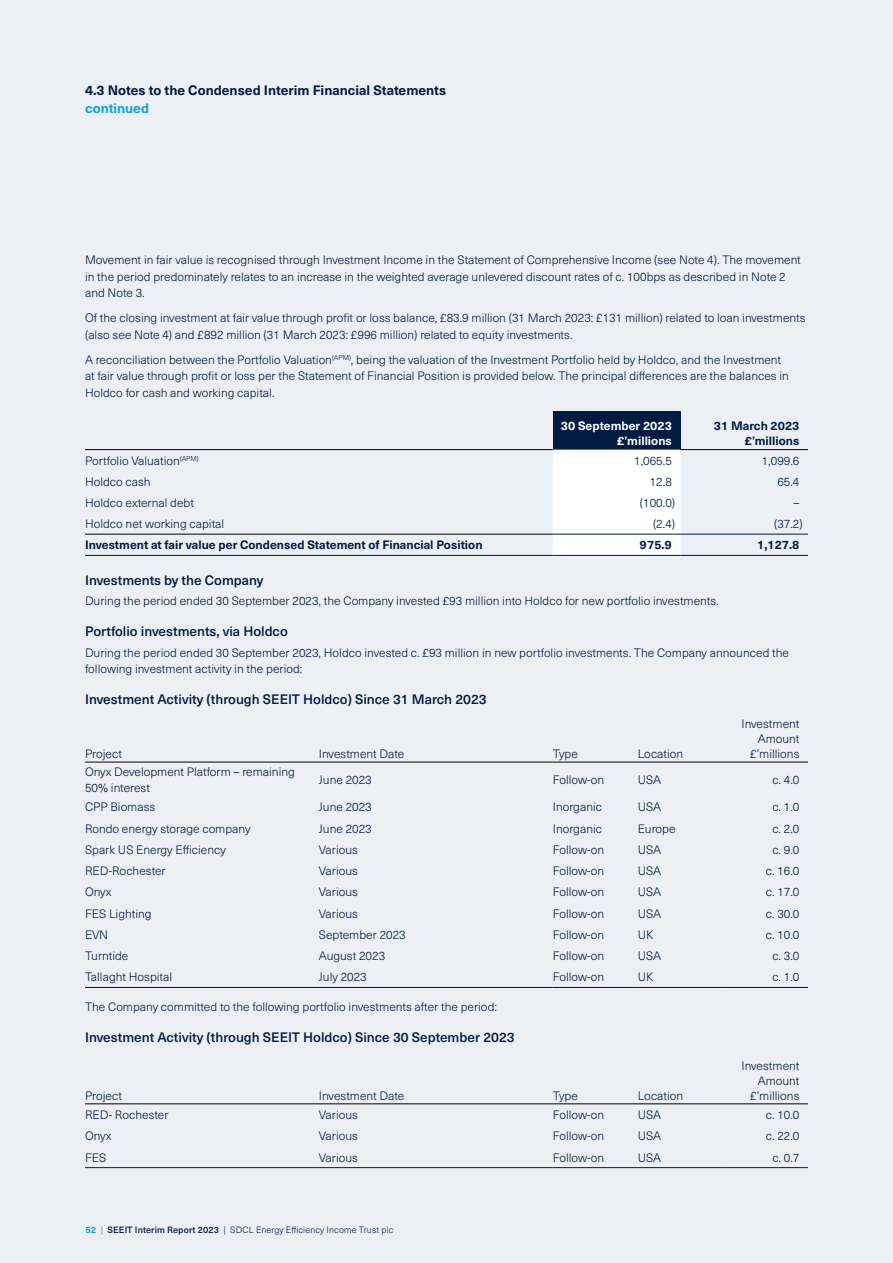
<style>
.page{position:relative;width:893px;height:1263px;background:#ecf0f4}
.page>*{position:absolute;margin:0;border:0;box-sizing:border-box;transform-origin:0 0}
.t1{font:500 13.5px "Neue Haas Unica W1 G";color:#001a41}
.t2{font:700 13.5px "Neue Haas Unica W1 G";color:#001a41}
.t3{font:700 13.5px "Neue Haas Unica W1 G";color:#0ba1dd}
.t4{font:300 12px/16.5px "Neue Haas Unica W1 G";color:#001a41}
.t5{font:700 12px/15px "Neue Haas Unica W1 G";color:#001a41;text-align:right}
.t6{font:700 12px/15px "Neue Haas Unica W1 G";color:#fff;text-align:right}
.t7{font:300 9px "Neue Haas Unica W1 G";letter-spacing:.01em;color:#001a41}
.s1{font-weight:700;color:#0ba1dd}
.s2{font-weight:400;color:#828283}
.s3{font-weight:500}
</style>
<div class="page">
<div style="left:553px;top:411px;width:127px;height:39px;background:#001a41"></div>
<div style="left:553px;top:450px;width:127px;height:104px;background:#fff"></div>
<hr style="left:85px;top:555px;width:468px;height:1px;background:#001a41">
<hr style="left:553px;top:555px;width:127px;height:1px;background:#001a41">
<hr style="left:680px;top:555px;width:128px;height:1px;background:#001a41">
<hr style="left:85px;top:534px;width:468px;height:1px;background:#000">
<hr style="left:553px;top:534px;width:127px;height:1px;background:#001a41">
<hr style="left:680px;top:534px;width:128px;height:1px;background:#001a41">
<hr style="left:85px;top:449px;width:468px;height:1px;background:#000">
<hr style="left:680px;top:449px;width:128px;height:1px;background:#000">
<hr style="left:85px;top:987px;width:234px;height:1px;background:#001a41">
<hr style="left:319px;top:987px;width:234px;height:1px;background:#001a41">
<hr style="left:553px;top:987px;width:85px;height:1px;background:#001a41">
<hr style="left:638px;top:987px;width:85px;height:1px;background:#001a41">
<hr style="left:723px;top:987px;width:85px;height:1px;background:#001a41">
<hr style="left:85px;top:762px;width:234px;height:1px;background:#000">
<hr style="left:319px;top:762px;width:234px;height:1px;background:#000">
<hr style="left:553px;top:762px;width:85px;height:1px;background:#000">
<hr style="left:638px;top:762px;width:85px;height:1px;background:#000">
<hr style="left:723px;top:762px;width:85px;height:1px;background:#000">
<hr style="left:85px;top:1167px;width:234px;height:1px;background:#001a41">
<hr style="left:319px;top:1167px;width:234px;height:1px;background:#001a41">
<hr style="left:553px;top:1167px;width:85px;height:1px;background:#001a41">
<hr style="left:638px;top:1167px;width:85px;height:1px;background:#001a41">
<hr style="left:723px;top:1167px;width:85px;height:1px;background:#001a41">
<hr style="left:85px;top:1103px;width:234px;height:1px;background:#000">
<hr style="left:319px;top:1103px;width:234px;height:1px;background:#000">
<hr style="left:553px;top:1103px;width:85px;height:1px;background:#000">
<hr style="left:638px;top:1103px;width:85px;height:1px;background:#000">
<hr style="left:723px;top:1103px;width:85px;height:1px;background:#000">
<p class="t2" style="left:85px;top:80px;width:363px">4.3 Notes to the Condensed Interim Financial Statements</p>
<p class="t3" style="left:85px;top:98px;width:66px">continued</p>
<p class="t4" style="left:85px;top:251px;width:717px">Movement in fair value is recognised through Investment Income in the Statement of Comprehensive Income (see Note 4). The movement in the period predominately relates to an increase in the weighted average unlevered discount rates of c. 100bps as described in Note 2 and Note 3.</p>
<p class="t4" style="left:85px;top:309px;width:722px">Of the closing investment at fair value through profit or loss balance, £83.9 million (31 March 2023: £131 million) related to loan investments (also see Note 4) and £892 million (31 March 2023: £996 million) related to equity investments.</p>
<p class="t4" style="left:85px;top:351px;width:705px">A reconciliation between the Portfolio Valuation<sup>(APM)</sup>, being the valuation of the Investment Portfolio held by Holdco, and the Investment at fair value through profit or loss per the Statement of Financial Position is provided below. The principal differences are the balances in<br>Holdco for cash and working capital.</p>
<p class="t6" style="left:561px;top:418px;width:112px">30 September 2023 £’millions</p>
<p class="t5" style="left:714px;top:418px;width:87px">31 March 2023 £’millions</p>
<p class="t4" style="left:85px;top:452px;width:115px">Portfolio Valuation<sup>(APM)</sup></p>
<p class="t4" style="left:634px;top:452px;width:39px">1,065.5</p>
<p class="t4" style="left:762px;top:452px;width:39px">1,099.6</p>
<p class="t4" style="left:85px;top:473px;width:67px">Holdco cash</p>
<p class="t4" style="left:650px;top:473px;width:24px">12.8</p>
<p class="t4" style="left:777px;top:473px;width:24px">65.4</p>
<p class="t4" style="left:85px;top:494px;width:110px">Holdco external debt</p>
<p class="t4" style="left:640px;top:494px;width:37px">(100.0)</p>
<p class="t4" style="left:793px;top:494px;width:7px">–</p>
<p class="t4" style="left:85px;top:515px;width:141px">Holdco net working capital</p>
<p class="t4" style="left:653px;top:515px;width:24px">(2.4)</p>
<p class="t4" style="left:774px;top:515px;width:30px">(37.2)</p>
<p class="t5" style="left:85px;top:537px;width:399px">Investment at fair value per Condensed Statement of Financial Position</p>
<p class="t5" style="left:640px;top:537px;width:33px">975.9</p>
<p class="t5" style="left:757px;top:537px;width:44px">1,127.8</p>
<p class="t1" style="left:85px;top:570px;width:180px">Investments by the Company</p>
<p class="t4" style="left:85px;top:592px;width:635px">During the period ended 30 September 2023, the Company invested £93 million into Holdco for new portfolio investments.</p>
<p class="t1" style="left:85px;top:621px;width:204px">Portfolio investments, via Holdco</p>
<p class="t4" style="left:85px;top:644px;width:705px">During the period ended 30 September 2023, Holdco invested c. £93 million in new portfolio investments. The Company announced the following investment activity in the period:</p>
<p class="t1" style="left:85px;top:689px;width:403px">Investment Activity (through SEEIT Holdco) Since 31 March 2023</p>
<p class="t4" style="left:85px;top:745px;width:39px">Project</p>
<p class="t4" style="left:319px;top:745px;width:87px">Investment Date</p>
<p class="t4" style="left:553px;top:745px;width:27px">Type</p>
<p class="t4" style="left:638px;top:745px;width:47px">Location</p>
<p class="t4" style="left:741px;top:715px;width:59px;line-height:15px;text-align:right">Investment<br>Amount £’millions</p>
<p class="t4" style="left:85px;top:762px;width:211px">Onyx Development Platform – remaining<br>50% interest</p>
<p class="t4" style="left:319px;top:771px;width:54px">June 2023</p>
<p class="t4" style="left:553px;top:771px;width:53px">Follow-on</p>
<p class="t4" style="left:638px;top:771px;width:25px">USA</p>
<p class="t4" style="left:772px;top:771px;width:29px">c. 4.0</p>
<p class="t4" style="left:85px;top:798px;width:72px">CPP Biomass</p>
<p class="t4" style="left:319px;top:798px;width:54px">June 2023</p>
<p class="t4" style="left:553px;top:798px;width:51px">Inorganic</p>
<p class="t4" style="left:638px;top:798px;width:25px">USA</p>
<p class="t4" style="left:772px;top:798px;width:29px">c. 1.0</p>
<p class="t4" style="left:85px;top:819px;width:167px">Rondo energy storage company</p>
<p class="t4" style="left:319px;top:819px;width:54px">June 2023</p>
<p class="t4" style="left:553px;top:819px;width:51px">Inorganic</p>
<p class="t4" style="left:638px;top:819px;width:39px">Europe</p>
<p class="t4" style="left:772px;top:819px;width:29px">c. 2.0</p>
<p class="t4" style="left:85px;top:841px;width:142px">Spark US Energy Efficiency</p>
<p class="t4" style="left:319px;top:841px;width:40px">Various</p>
<p class="t4" style="left:553px;top:841px;width:53px">Follow-on</p>
<p class="t4" style="left:638px;top:841px;width:25px">USA</p>
<p class="t4" style="left:772px;top:841px;width:29px">c. 9.0</p>
<p class="t4" style="left:85px;top:862px;width:82px">RED-Rochester</p>
<p class="t4" style="left:319px;top:862px;width:40px">Various</p>
<p class="t4" style="left:553px;top:862px;width:53px">Follow-on</p>
<p class="t4" style="left:638px;top:862px;width:25px">USA</p>
<p class="t4" style="left:766px;top:862px;width:35px">c. 16.0</p>
<p class="t4" style="left:85px;top:883px;width:28px">Onyx</p>
<p class="t4" style="left:319px;top:883px;width:40px">Various</p>
<p class="t4" style="left:553px;top:883px;width:53px">Follow-on</p>
<p class="t4" style="left:638px;top:883px;width:25px">USA</p>
<p class="t4" style="left:766px;top:883px;width:35px">c. 17.0</p>
<p class="t4" style="left:85px;top:904px;width:68px">FES Lighting</p>
<p class="t4" style="left:319px;top:904px;width:40px">Various</p>
<p class="t4" style="left:553px;top:904px;width:53px">Follow-on</p>
<p class="t4" style="left:638px;top:904px;width:25px">USA</p>
<p class="t4" style="left:766px;top:904px;width:35px">c. 30.0</p>
<p class="t4" style="left:85px;top:926px;width:25px">EVN</p>
<p class="t4" style="left:319px;top:926px;width:88px">September 2023</p>
<p class="t4" style="left:553px;top:926px;width:53px">Follow-on</p>
<p class="t4" style="left:638px;top:926px;width:17px">UK</p>
<p class="t4" style="left:766px;top:926px;width:35px">c. 10.0</p>
<p class="t4" style="left:85px;top:947px;width:45px">Turntide</p>
<p class="t4" style="left:319px;top:947px;width:68px">August 2023</p>
<p class="t4" style="left:553px;top:947px;width:53px">Follow-on</p>
<p class="t4" style="left:638px;top:947px;width:25px">USA</p>
<p class="t4" style="left:772px;top:947px;width:29px">c. 3.0</p>
<p class="t4" style="left:85px;top:968px;width:89px">Tallaght Hospital</p>
<p class="t4" style="left:319px;top:968px;width:49px">July 2023</p>
<p class="t4" style="left:553px;top:968px;width:53px">Follow-on</p>
<p class="t4" style="left:638px;top:968px;width:17px">UK</p>
<p class="t4" style="left:772px;top:968px;width:29px">c. 1.0</p>
<p class="t4" style="left:85px;top:998px;width:413px">The Company committed to the following portfolio investments after the period:</p>
<p class="t1" style="left:85px;top:1027px;width:431px">Investment Activity (through SEEIT Holdco) Since 30 September 2023</p>
<p class="t4" style="left:85px;top:1086px;width:39px">Project</p>
<p class="t4" style="left:319px;top:1086px;width:87px">Investment Date</p>
<p class="t4" style="left:553px;top:1086px;width:27px">Type</p>
<p class="t4" style="left:638px;top:1086px;width:47px">Location</p>
<p class="t4" style="left:741px;top:1057px;width:59px;line-height:15px;text-align:right">Investment<br>Amount £’millions</p>
<p class="t4" style="left:85px;top:1106px;width:85px">RED- Rochester</p>
<p class="t4" style="left:319px;top:1106px;width:40px">Various</p>
<p class="t4" style="left:553px;top:1106px;width:53px">Follow-on</p>
<p class="t4" style="left:638px;top:1106px;width:25px">USA</p>
<p class="t4" style="left:766px;top:1106px;width:35px">c. 10.0</p>
<p class="t4" style="left:85px;top:1127px;width:28px">Onyx</p>
<p class="t4" style="left:319px;top:1127px;width:40px">Various</p>
<p class="t4" style="left:553px;top:1127px;width:53px">Follow-on</p>
<p class="t4" style="left:638px;top:1127px;width:25px">USA</p>
<p class="t4" style="left:766px;top:1127px;width:35px">c. 22.0</p>
<p class="t4" style="left:85px;top:1148px;width:23px">FES</p>
<p class="t4" style="left:319px;top:1148px;width:40px">Various</p>
<p class="t4" style="left:553px;top:1148px;width:53px">Follow-on</p>
<p class="t4" style="left:638px;top:1148px;width:25px">USA</p>
<p class="t4" style="left:772px;top:1148px;width:29px">c. 0.7</p>
<p class="t7" style="left:85px;top:1223px;width:310px"><span class="s1">52</span> <span class="s2">|</span> <span class="s3">SEEIT Interim Report 2023</span> | SDCL Energy Efficiency Income Trust plc</p>
</div>
